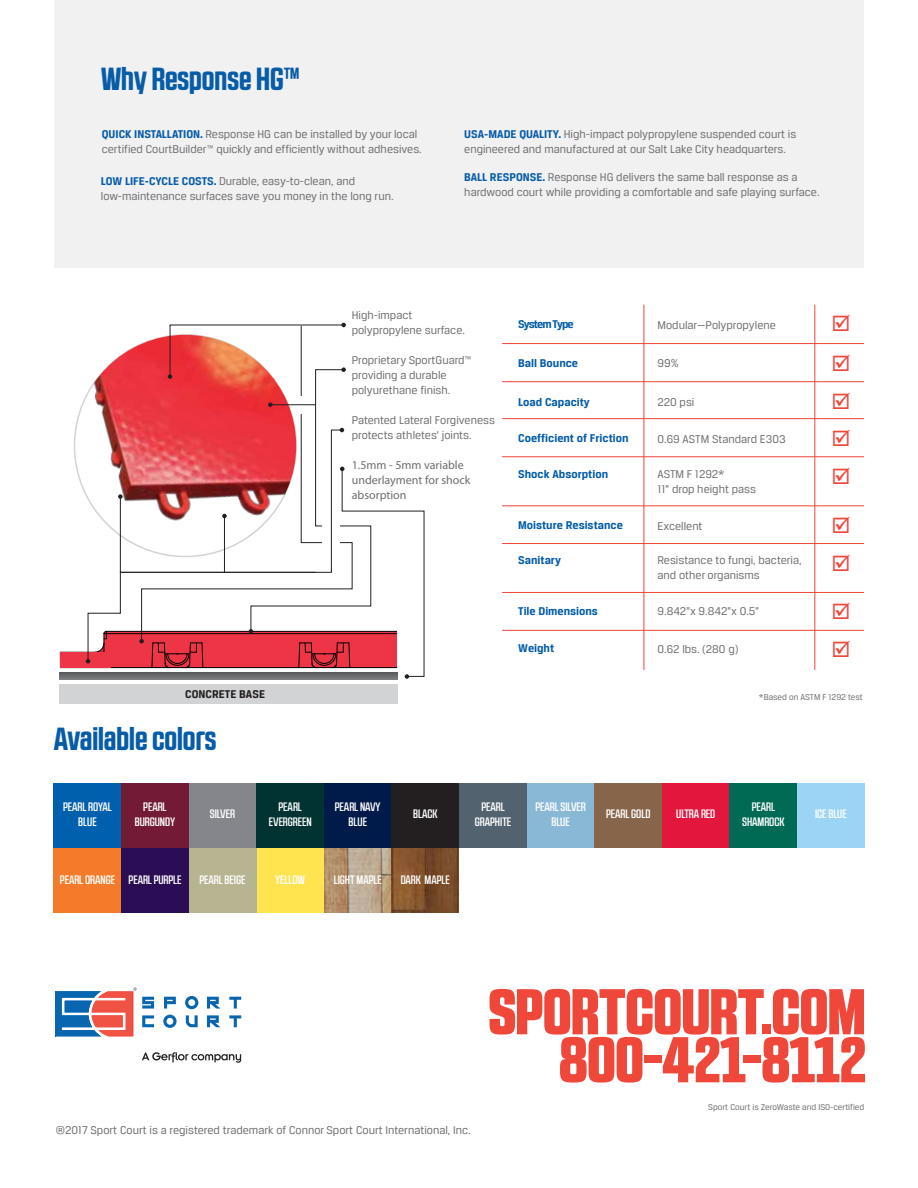
<style>
.page{position:relative;width:918px;height:1188px;background:#fff}
.page>*{position:absolute;margin:0;border:0;box-sizing:border-box;transform-origin:0 0}
.t1{font:900 64.5px/48px "RB No 2.1 a";color:#ef4739;text-align:right}
.t2{font:700 31.95px "RB No 2.1 a";color:#075ca8}
.t3{font:500 12.3px/14.7px "RB No 2.1 a";color:#fff;text-align:center}
.t4{font:12px/15px "Breuer Text";color:#6d6e71}
.t5{font:700 12px "Breuer Text";color:#055da8}
.t6{font:12px/15px "Myriad Pro";color:#6d6e71}
.t7{font:700 12px "Breuer Text";color:#231f20}
.t8{font:700 12px "Breuer Text";letter-spacing:-.08em;color:#055da8}
.t9{font:9px "Breuer Text";color:#6d6e71}
.s1{font-weight:700;color:#075ca8}
</style>
<div class="page">
<div style="left:54px;top:0;width:810px;height:267px;background:#f1f1f2"></div>
<hr style="left:815px;top:305px;width:1px;height:365px;background:#ef4638">
<hr style="left:644px;top:305px;width:1px;height:365px;background:#ef4638">
<hr style="left:502px;top:343px;width:362px;height:1px;background:#ef4638">
<hr style="left:502px;top:381px;width:362px;height:1px;background:#ef4638">
<hr style="left:502px;top:418px;width:362px;height:1px;background:#ef4638">
<hr style="left:502px;top:456px;width:362px;height:1px;background:#ef4638">
<hr style="left:502px;top:506px;width:362px;height:1px;background:#ef4638">
<hr style="left:502px;top:543px;width:362px;height:1px;background:#ef4638">
<hr style="left:502px;top:592px;width:362px;height:1px;background:#ef4638">
<hr style="left:502px;top:630px;width:362px;height:1px;background:#ef4638">
<hr style="left:60px;top:667px;width:109px;height:1px;background:#010101">
<div style="left:60px;top:652px;width:50px;height:15px;background:#ee3545"></div>
<div style="left:54px;top:783px;width:67px;height:65px;background:#0060ae"></div>
<div style="left:121px;top:783px;width:68px;height:65px;background:#731b36"></div>
<div style="left:189px;top:783px;width:67px;height:65px;background:#84868c"></div>
<div style="left:256px;top:783px;width:68px;height:65px;background:#003331"></div>
<div style="left:324px;top:783px;width:68px;height:65px;background:#001b49"></div>
<div style="left:392px;top:783px;width:67px;height:65px;background:#231f20"></div>
<div style="left:459px;top:783px;width:68px;height:65px;background:#53626f"></div>
<div style="left:527px;top:783px;width:67px;height:65px;background:#89b8d7"></div>
<div style="left:594px;top:783px;width:68px;height:65px;background:#86654b"></div>
<div style="left:662px;top:783px;width:68px;height:65px;background:#e3173e"></div>
<div style="left:730px;top:783px;width:67px;height:65px;background:#006a55"></div>
<div style="left:256px;top:848px;width:68px;height:65px;background:#ffe450"></div>
<div style="left:189px;top:848px;width:67px;height:65px;background:#b6b491"></div>
<div style="left:121px;top:848px;width:68px;height:65px;background:#2a0d54"></div>
<div style="left:54px;top:848px;width:67px;height:65px;background:#f47b29"></div>
<div style="left:797px;top:783px;width:68px;height:65px;background:#9bd4f4"></div>
<img style="left:324px;top:848px;width:135px;height:65px">
<svg style="left:164px;top:997px;width:12px;height:12px"></svg>
<svg style="left:229px;top:997px;width:12px;height:12px"></svg>
<svg style="left:185px;top:996px;width:13px;height:13px"></svg>
<svg style="left:229px;top:1015px;width:12px;height:12px"></svg>
<svg style="left:163px;top:1015px;width:14px;height:13px"></svg>
<svg style="left:186px;top:1015px;width:12px;height:12px"></svg>
<svg style="left:207px;top:997px;width:13px;height:12px"></svg>
<svg style="left:207px;top:1015px;width:13px;height:12px"></svg>
<svg style="left:55px;top:988px;width:99px;height:48px"></svg>
<svg style="left:142px;top:1052px;width:99px;height:11px"></svg>
<svg style="left:82px;top:323px;width:343px;height:356px"></svg>
<svg style="left:59px;top:672px;width:338px;height:8px;background:#6a6b6e"></svg>
<div style="left:59px;top:684px;width:338px;height:20px;background:#d1d3d4"></div>
<h2 class="t2" style="left:101px;top:60px;width:200px">Why Response HG™</h2>
<p class="t4" style="left:102px;top:126px;width:322px"><span class="s1">QUICK INSTALLATION.</span> Response HG can be installed by your local certified CourtBuilder™ quickly and efficiently without adhesives.</p>
<p class="t4" style="left:101px;top:173px;width:294px"><span class="s1">LOW LIFE-CYCLE COSTS.</span> Durable, easy-to-clean, and low-maintenance surfaces save you money in the long run.</p>
<p class="t4" style="left:464px;top:126px;width:334px"><span class="s1">USA-MADE QUALITY.</span> High-impact polypropylene suspended court is engineered and manufactured at our Salt Lake City headquarters.</p>
<p class="t4" style="left:464px;top:170px;width:357px"><span class="s1">BALL RESPONSE.</span> Response HG delivers the same ball response as a hardwood court while providing a comfortable and safe playing surface.</p>
<p class="t7" style="left:185px;top:688px;width:81px">CONCRETE BASE</p>
<h2 class="t2" style="left:54px;top:720px;width:164px">Available colors</h2>
<p class="t4" style="left:352px;top:307px;width:115px">High-impact polypropylene surface.</p>
<p class="t4" style="left:352px;top:352px;width:121px">Proprietary SportGuard™ providing a durable polyurethane finish.</p>
<p class="t4" style="left:352px;top:412px;width:145px">Patented Lateral Forgiveness protects athletes’ joints.</p>
<p class="t6" style="left:352px;top:458px;width:120px">1.5mm - 5mm variable underlayment for shock absorption</p>
<p class="t8" style="left:518px;top:317px;width:57px">System Type</p>
<p class="t5" style="left:518px;top:356px;width:61px">Ball Bounce</p>
<p class="t5" style="left:518px;top:395px;width:73px">Load Capacity</p>
<p class="t5" style="left:518px;top:431px;width:112px">Coefficient of Friction</p>
<p class="t5" style="left:518px;top:467px;width:91px">Shock Absorption</p>
<p class="t5" style="left:518px;top:519px;width:106px">Moisture Resistance</p>
<p class="t5" style="left:518px;top:553px;width:44px">Sanitary</p>
<p class="t5" style="left:518px;top:604px;width:81px">Tile Dimensions</p>
<p class="t5" style="left:518px;top:641px;width:37px">Weight</p>
<p class="t4" style="left:658px;top:317px;width:120px">Modular—Polypropylene</p>
<p class="t4" style="left:658px;top:356px;width:23px">99%</p>
<p class="t4" style="left:658px;top:395px;width:38px">220 psi</p>
<p class="t4" style="left:658px;top:431px;width:130px">0.69 ASTM Standard E303</p>
<p class="t4" style="left:658px;top:467px;width:100px;line-height:14.4px">ASTM F 1292*<br>11” drop height pass</p>
<p class="t4" style="left:658px;top:518px;width:46px">Excellent</p>
<p class="t4" style="left:658px;top:553px;width:146px;line-height:14.4px">Resistance to fungi, bacteria, and other organisms</p>
<p class="t4" style="left:658px;top:604px;width:103px">9.842”x 9.842”x 0.5”</p>
<p class="t4" style="left:658px;top:641px;width:83px">0.62 lbs. (280 g)</p>
<p class="t9" style="left:759px;top:692px;width:105px">*Based on ASTM F 1292 test</p>
<p class="t3" style="left:63px;top:799px;width:50px">PEARL ROYAL<br>BLUE</p>
<p class="t3" style="left:135px;top:799px;width:42px">PEARL<br>BURGUNDY</p>
<p class="t3" style="left:210px;top:806px;width:27px">SILVER</p>
<p class="t3" style="left:269px;top:799px;width:44px">PEARL<br>EVERGREEN</p>
<p class="t3" style="left:335px;top:799px;width:47px">PEARL NAVY<br>BLUE</p>
<p class="t3" style="left:413px;top:806px;width:26px">BLACK</p>
<p class="t3" style="left:475px;top:799px;width:38px">PEARL<br>GRAPHITE</p>
<p class="t3" style="left:535px;top:799px;width:52px">PEARL SILVER<br>BLUE</p>
<p class="t3" style="left:606px;top:806px;width:46px">PEARL GOLD</p>
<p class="t3" style="left:676px;top:806px;width:41px">ULTRA RED</p>
<p class="t3" style="left:742px;top:799px;width:44px">PEARL<br>SHAMROCK</p>
<p class="t3" style="left:815px;top:806px;width:33px">ICE BLUE</p>
<p class="t3" style="left:60px;top:873px;width:123px">PEARL ORANGE PEARL PURPLE</p>
<p class="t3" style="left:200px;top:873px;width:47px">PEARL BEIGE</p>
<p class="t3" style="left:275px;top:873px;width:31px">YELLOW</p>
<p class="t3" style="left:334px;top:873px;width:49px">LIGHT MAPLE</p>
<p class="t3" style="left:401px;top:873px;width:51px">DARK MAPLE</p>
<p class="t4" style="left:56px;top:1122px;width:417px">®2017 Sport Court is a registered trademark of Connor Sport Court International, Inc.</p>
<h1 class="t1" style="left:488px;top:988px;width:379px">SPORTCOURT.COM<br>800-421-8112</h1>
<p class="t9" style="left:708px;top:1102px;width:158px">Sport Court is ZeroWaste and ISO-certified</p>
</div>
